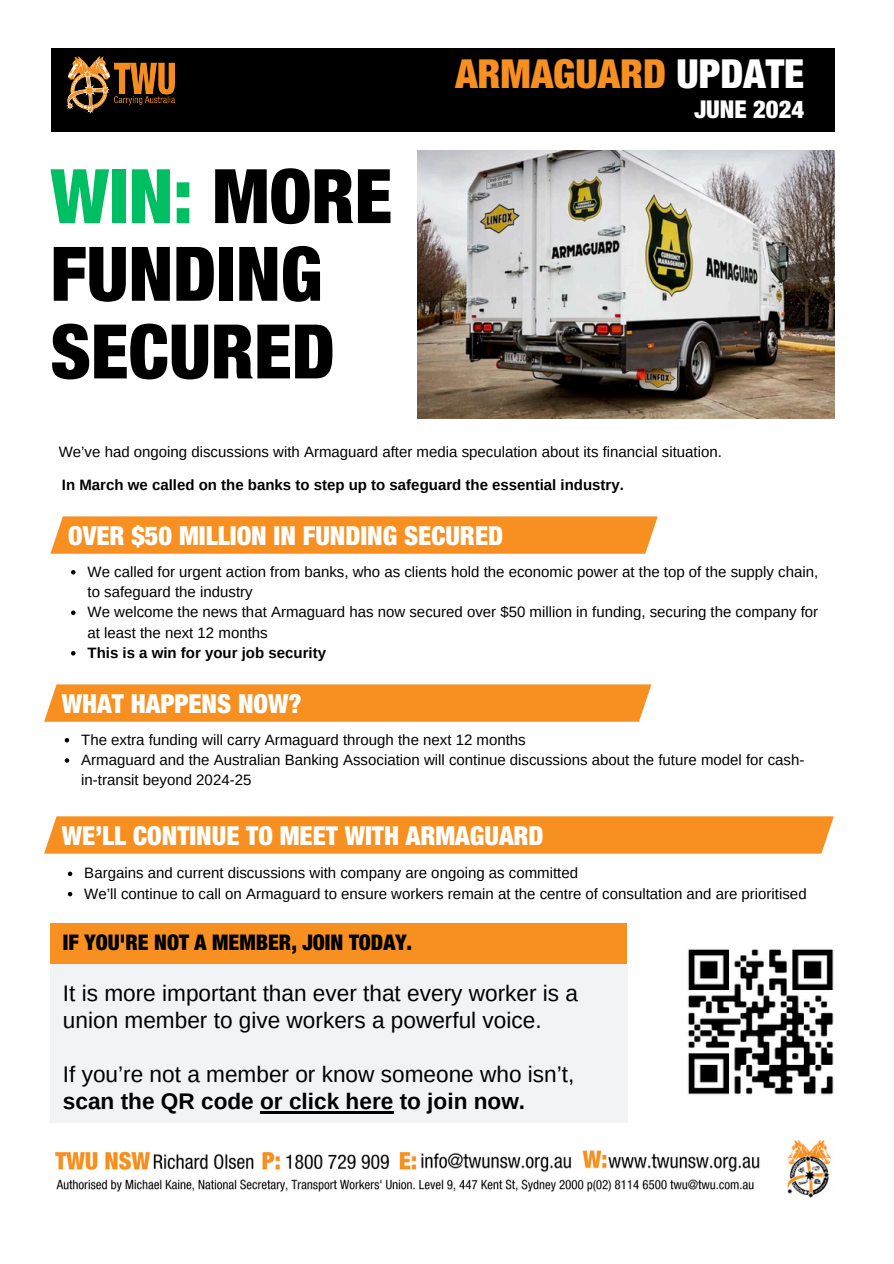
<style>
.page{position:relative;width:894px;height:1264px;background:#fff}
.page>*{position:absolute;margin:0;border:0;box-sizing:border-box;transform-origin:0 0}
.t1{font:900 condensed 75.3px/77.7px "Helvetica Neue LT Std";color:#000}
.t2{font:900 condensed 40.05px "Helvetica Neue LT Std";color:#f79020}
.t3{font:900 condensed 26.25px "Helvetica Neue LT Std";color:#fff}
.t4{font:900 condensed 24.6px "Helvetica Neue LT Std";color:#fff}
.t5{font:22.65px/27px "Arimo";color:#000}
.t6{font:900 condensed 21.6px "Helvetica Neue LT Std";color:#000}
.t7{font:15px/20.2px "Arimo";color:#000}
.t8{font:700 15px "Arimo";color:#000}
.s1{color:#fff}
.s2{color:#00bf63}
.s3{font-weight:700}
</style>
<div class="page">
<div style="left:50px;top:963px;width:577px;height:159px;background:#f1f3f4"></div>
<div style="left:50px;top:923px;width:577px;height:40px;background:#f79020"></div>
<img style="left:688px;top:949px;width:146px;height:146px">
<div style="left:51px;top:48px;width:783px;height:83px;background:#000"></div>
<img style="left:66px;top:56px;width:108px;height:58px">
<img style="left:418px;top:150px;width:416px;height:268px">
<div style="left:50px;top:516px;width:607px;height:37px;background:#f79020"></div>
<div style="left:44px;top:816px;width:789px;height:37px;background:#f79020"></div>
<hr style="left:260px;top:1110px;width:133px;height:3px;background:#000">
<svg style="left:71px;top:570px;width:4px;height:4px"></svg>
<svg style="left:71px;top:610px;width:4px;height:5px"></svg>
<svg style="left:71px;top:651px;width:4px;height:4px"></svg>
<svg style="left:68px;top:871px;width:4px;height:5px"></svg>
<svg style="left:68px;top:891px;width:4px;height:5px"></svg>
<div style="left:44px;top:684px;width:607px;height:37px;background:#f79020"></div>
<svg style="left:65px;top:738px;width:4px;height:4px"></svg>
<svg style="left:65px;top:758px;width:4px;height:4px"></svg>
<img style="left:55px;top:1140px;width:777px;height:58px">
<p class="t2" style="left:455px;top:59px;width:350px">ARMAGUARD <span class="s1">UPDATE</span></p>
<h1 class="t1" style="left:50px;top:168px;width:343px"><span class="s2">WIN:</span> MORE<br>FUNDING<br>SECURED</h1>
<p class="t4" style="left:694px;top:101px;width:111px">JUNE 2024</p>
<p class="t7" style="left:59px;top:441px;width:664px">We’ve had ongoing discussions with Armaguard after media speculation about its financial situation.</p>
<p class="t8" style="left:62px;top:476px;width:563px">In March we called on the banks to step up to safeguard the essential industry.</p>
<h3 class="t3" style="left:68px;top:526px;width:436px">OVER $50 MILLION IN FUNDING SECURED</h3>
<p class="t7" style="left:87px;top:561px;width:732px">We called for urgent action from banks, who as clients hold the economic power at the top of the supply chain, to safeguard the industry</p>
<p class="t7" style="left:87px;top:602px;width:732px">We welcome the news that Armaguard has now secured over $50 million in funding, securing the company for at least the next 12 months</p>
<h3 class="t8" style="left:87px;top:644px;width:240px">This is a win for your job security</h3>
<h5 class="t3" style="left:62px;top:694px;width:241px">WHAT HAPPENS NOW?</h5>
<h5 class="t7" style="left:81px;top:729px;width:446px">The extra funding will carry Armaguard through the next 12 months</h5>
<p class="t7" style="left:81px;top:749px;width:724px">Armaguard and the Australian Banking Association will continue discussions about the future model for cash&shy;in-transit beyond 2024-25</p>
<p class="t3" style="left:62px;top:826px;width:483px">WE’LL CONTINUE TO MEET WITH ARMAGUARD</p>
<p class="t7" style="left:84px;top:863px;width:495px">Bargains and current discussions with company are ongoing as committed</p>
<h4 class="t7" style="left:84px;top:883px;width:723px">We’ll continue to call on Armaguard to ensure workers remain at the centre of consultation and are prioritised</h4>
<h3 class="t6" style="left:63px;top:934px;width:351px">IF YOU'RE NOT A MEMBER, JOIN TODAY.</h3>
<p class="t5" style="left:63px;top:979px;width:516px">It is more important than ever that every worker is a union member to give workers a powerful voice.</p>
<h6 class="t5" style="left:63px;top:1060px;width:512px">If you’re not a member or know someone who isn’t, <span class="s3">scan the QR code or click here to join now.</span></h6>
</div>
